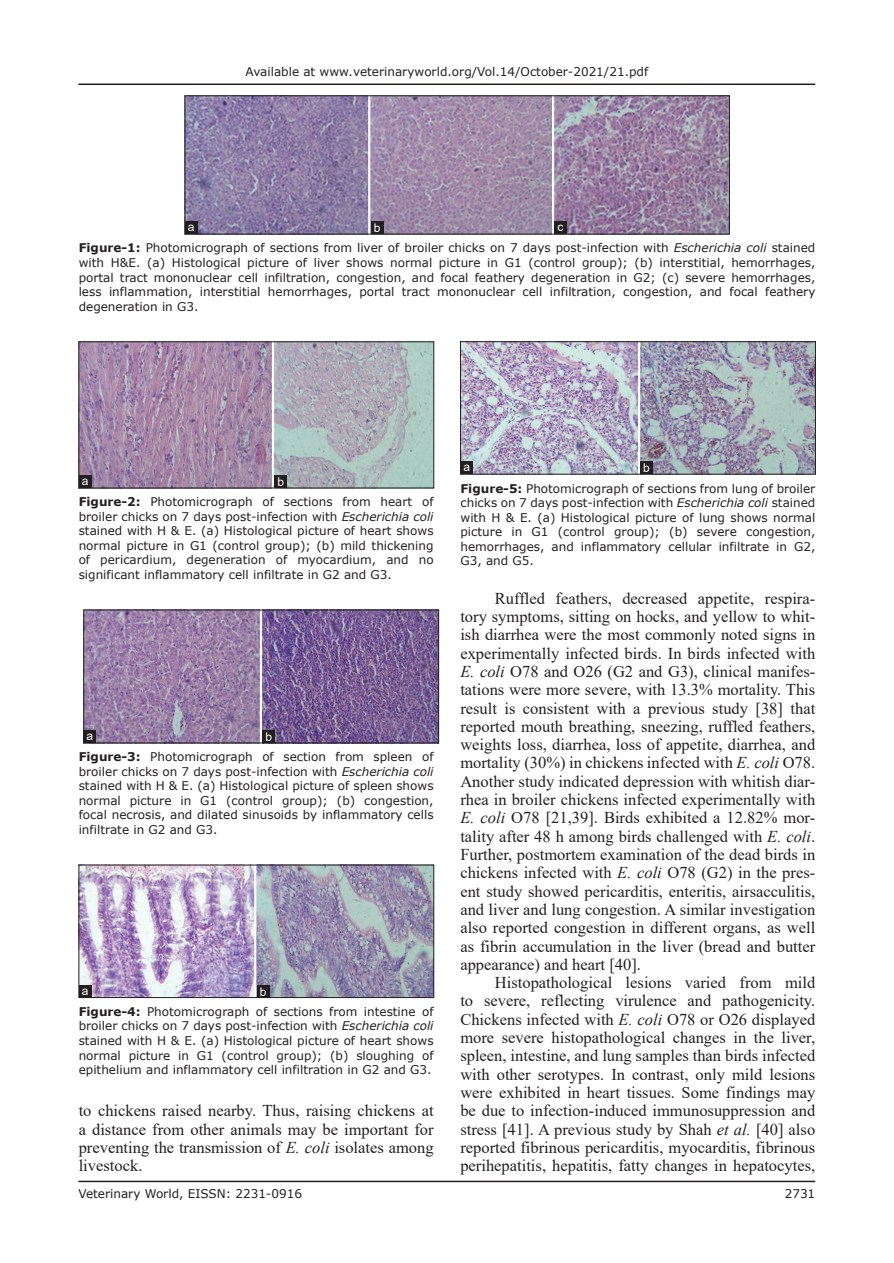
<style>
.page{position:relative;width:894px;height:1263px;background:#fff}
.page>*{position:absolute;margin:0;border:0;box-sizing:border-box;transform-origin:0 0}
.TX{font:16.5px/18.3px "Times New Roman";color:#231f20;text-align:justify}
.FGC{font:12px/14.5px "Verdana";color:#231f20;text-align:justify}
.LABEL{font:12px "Arial";color:#fff}
.s1{font-weight:700}
.s2{font-style:italic}
</style>
<div class="page">
<hr style="left:78px;top:1180px;width:737px;height:2px;background:#231f20">
<hr style="left:78px;top:83px;width:737px;height:2px;background:#231f20">
<img style="left:187px;top:98px;width:540px;height:134px">
<div style="left:554px;top:221px;width:12px;height:13px;background:#231f20"></div>
<div style="left:370px;top:221px;width:13px;height:13px;background:#231f20"></div>
<div style="left:185px;top:221px;width:12px;height:13px;background:#231f20"></div>
<img style="left:81px;top:343px;width:351px;height:143px">
<div style="left:79px;top:341px;width:355px;height:147px;border:1px solid #231f20"></div>
<div style="left:274px;top:475px;width:13px;height:13px;background:#231f20"></div>
<div style="left:79px;top:475px;width:12px;height:13px;background:#231f20"></div>
<img style="left:85px;top:612px;width:351px;height:129px">
<div style="left:83px;top:610px;width:355px;height:133px;border:1px solid #231f20"></div>
<div style="left:262px;top:730px;width:13px;height:13px;background:#231f20"></div>
<div style="left:84px;top:730px;width:12px;height:13px;background:#231f20"></div>
<img style="left:81px;top:867px;width:351px;height:128px">
<div style="left:256px;top:985px;width:13px;height:12px;background:#231f20"></div>
<div style="left:79px;top:985px;width:12px;height:12px;background:#231f20"></div>
<img style="left:462px;top:343px;width:351px;height:129px">
<div style="left:460px;top:341px;width:355px;height:133px;border:1px solid #231f20"></div>
<div style="left:640px;top:461px;width:12px;height:13px;background:#231f20"></div>
<div style="left:460px;top:461px;width:13px;height:13px;background:#231f20"></div>
<p class="FGC" style="left:245px;top:64px;width:404px">Available at www.veterinaryworld.org/Vol.14/October-2021/21.pdf</p>
<p class="LABEL" style="left:188px;top:219px;width:8px">a</p>
<p class="LABEL" style="left:373px;top:219px;width:8px">b</p>
<p class="LABEL" style="left:557px;top:218px;width:7px">c</p>
<p class="FGC" style="left:79px;top:241px;width:738px"><span class="s1">Figure-1:</span> Photomicrograph of sections from liver of broiler chicks on 7 days post-infection with <span class="s2">Escherichia coli</span> stained with H&amp;E. (a) Histological picture of liver shows normal picture in G1 (control group); (b) interstitial, hemorrhages, portal tract mononuclear cell infiltration, congestion, and focal feathery degeneration in G2; (c) severe hemorrhages, less inflammation, interstitial hemorrhages, portal tract mononuclear cell infiltration, congestion, and focal feathery degeneration in G3.</p>
<p class="LABEL" style="left:82px;top:472px;width:8px">a</p>
<p class="LABEL" style="left:277px;top:473px;width:8px">b</p>
<p class="FGC" style="left:79px;top:494px;width:356px"><span class="s1">Figure-2:</span> Photomicrograph of sections from heart of broiler chicks on 7 days post-infection with <span class="s2">Escherichia coli </span>stained with H &amp; E. (a) Histological picture of heart shows normal picture in G1 (control group); (b) mild thickening of pericardium, degeneration of myocardium, and no significant inflammatory cell infiltrate in G2 and G3.</p>
<p class="LABEL" style="left:87px;top:727px;width:8px">a</p>
<p class="LABEL" style="left:265px;top:728px;width:8px">b</p>
<p class="FGC" style="left:79px;top:749px;width:356px"><span class="s1">Figure-3:</span> Photomicrograph of section from spleen of broiler chicks on 7 days post-infection with <span class="s2">Escherichia coli </span>stained with H &amp; E. (a) Histological picture of spleen shows normal picture in G1 (control group); (b) congestion, focal necrosis, and dilated sinusoids by inflammatory cells infiltrate in G2 and G3.</p>
<p class="LABEL" style="left:82px;top:982px;width:8px">a</p>
<p class="LABEL" style="left:260px;top:983px;width:8px">b</p>
<p class="FGC" style="left:79px;top:1004px;width:356px"><span class="s1">Figure-4:</span> Photomicrograph of sections from intestine of broiler chicks on 7 days post-infection with <span class="s2">Escherichia coli </span>stained with H &amp; E. (a) Histological picture of heart shows normal picture in G1 (control group); (b) sloughing of epithelium and inflammatory cell infiltration in G2 and G3.</p>
<p class="TX" style="left:79px;top:1101px;width:356px">to chickens raised nearby. Thus, raising chickens at a distance from other animals may be important for preventing the transmission of <span class="s2">E. coli</span> isolates among livestock.</p>
<p class="LABEL" style="left:463px;top:458px;width:8px">a</p>
<p class="LABEL" style="left:643px;top:460px;width:8px">b</p>
<p class="FGC" style="left:460px;top:481px;width:356px"><span class="s1">Figure-5:</span> Photomicrograph of sections from lung of broiler chicks on 7 days post-infection with <span class="s2">Escherichia coli</span> stained with H &amp; E. (a) Histological picture of lung shows normal picture in G1 (control group); (b) severe congestion, hemorrhages, and inflammatory cellular infiltrate in G2, G3, and G5.</p>
<p class="TX" style="left:460px;top:588px;width:356px;text-indent:34px">Ruffled feathers, decreased appetite, respira&shy;tory symptoms, sitting on hocks, and yellow to whit&shy;ish diarrhea were the most commonly noted signs in experimentally infected birds. In birds infected with <span class="s2">E. coli</span> O78 and O26 (G2 and G3), clinical manifes&shy;tations were more severe, with 13.3% mortality. This result is consistent with a previous study [38] that reported mouth breathing, sneezing, ruffled feathers, weights loss, diarrhea, loss of appetite, diarrhea, and mortality (30%) in chickens infected with <span class="s2">E. coli</span> O78.<br>Another study indicated depression with whitish diar&shy;rhea in broiler chickens infected experimentally with <span class="s2">E. coli</span> O78 [21,39]. Birds exhibited a 12.82% mor&shy;tality after 48 h among birds challenged with <span class="s2">E. coli</span>.<br>Further, postmortem examination of the dead birds in chickens infected with <span class="s2">E. coli</span> O78 (G2) in the pres&shy;ent study showed pericarditis, enteritis, airsacculitis, and liver and lung congestion. A similar investigation also reported congestion in different organs, as well as fibrin accumulation in the liver (bread and butter appearance) and heart [40].</p>
<p class="TX" style="left:460px;top:973px;width:356px;text-indent:34px">Histopathological lesions varied from mild to severe, reflecting virulence and pathogenicity.<br>Chickens infected with <span class="s2">E. coli</span> O78 or O26 displayed more severe histopathological changes in the liver, spleen, intestine, and lung samples than birds infected with other serotypes. In contrast, only mild lesions were exhibited in heart tissues. Some findings may be due to infection-induced immunosuppression and stress [41]. A previous study by Shah <span class="s2">et al.</span> [40] also reported fibrinous pericarditis, myocarditis, fibrinous perihepatitis, hepatitis, fatty changes in hepatocytes,</p>
<p class="FGC" style="left:78px;top:1186px;width:225px">Veterinary World, EISSN: 2231-0916</p>
<p class="FGC" style="left:784px;top:1186px;width:32px">2731</p>
</div>
